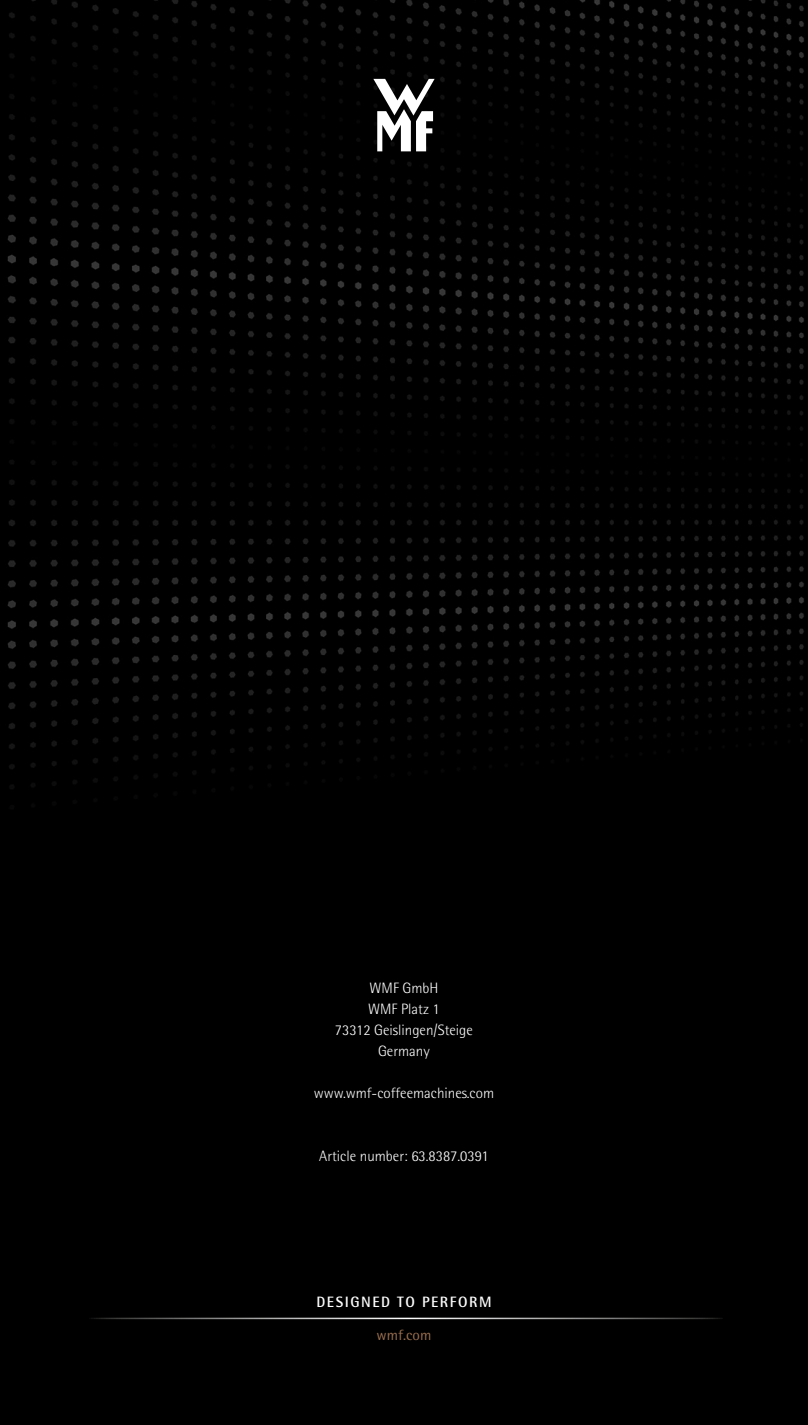
<style>
.page{position:relative;width:808px;height:1425px;background:#fff}
.page>*{position:absolute;margin:0;border:0;box-sizing:border-box;transform-origin:0 0}
.t1{font:300 15px/21px "WMF Rotis";color:#fff;text-align:center}
.t2{font:500 15px "WMF Rotis";letter-spacing:.105em;color:#fff}
.t3{font:14.85px "WMF Rotis";color:#996e4e}
</style>
<div class="page">
<div style="left:0;top:0;width:808px;height:1424px;background:#000"></div>
<img style="left:7px;top:0;width:797px;height:789px">
<hr style="left:86px;top:1317px;width:636px;height:2px;background:#fff">
<svg style="left:373px;top:79px;width:62px;height:72px"></svg>
<p class="t1" style="left:335px;top:977px;width:139px">WMF GmbH<br>WMF Platz 1<br>73312 Geislingen/Steige<br>Germany</p>
<p class="t1" style="left:314px;top:1082px;width:182px">www.wmf-coffeemachines.com</p>
<p class="t1" style="left:319px;top:1145px;width:171px">Article number: 63.8387.0391</p>
<p class="t2" style="left:316px;top:1292px;width:177px">DESIGNED TO PERFORM</p>
<p class="t3" style="left:377px;top:1326px;width:56px">wmf.com</p>
</div>
